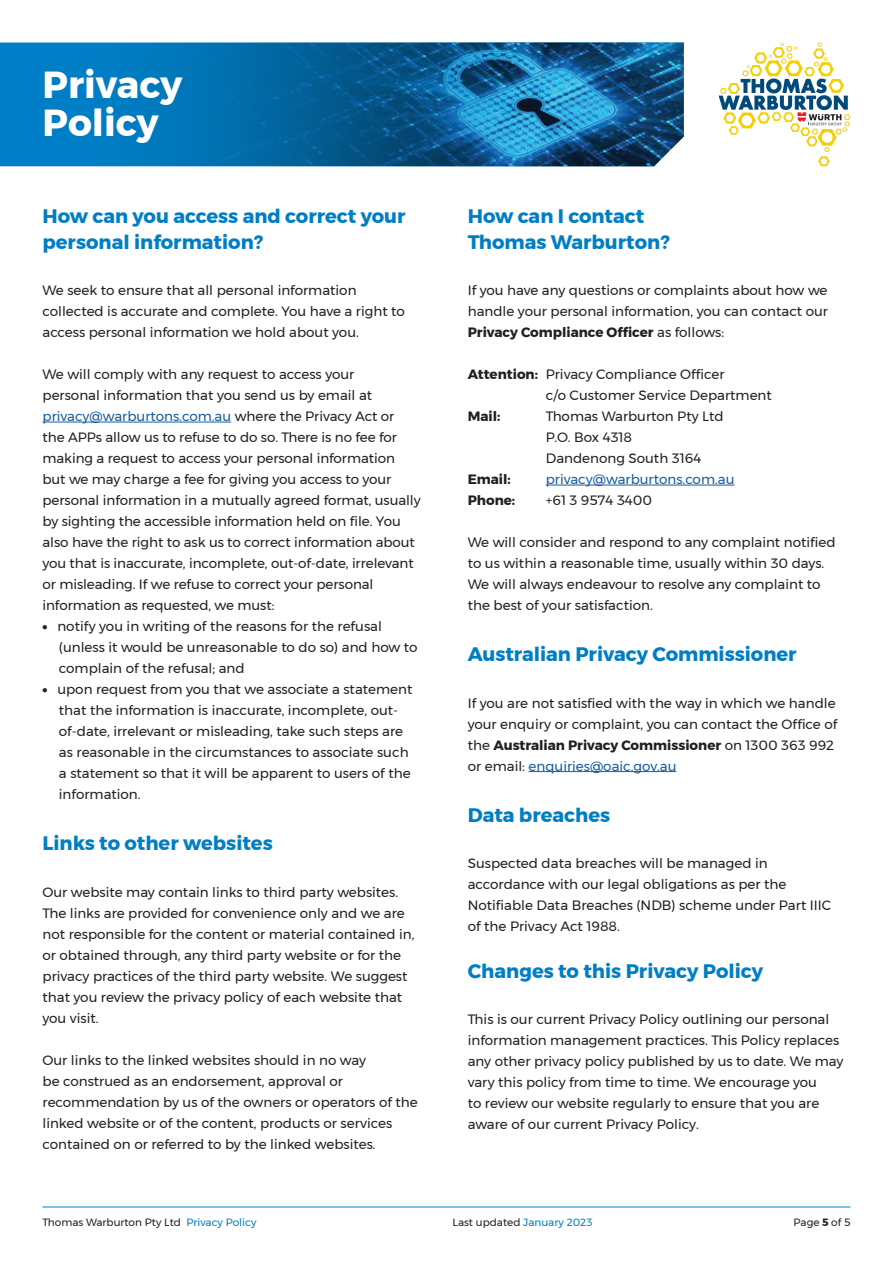
<style>
.page{position:relative;width:893px;height:1263px;background:#fff}
.page>*{position:absolute;margin:0;border:0;box-sizing:border-box;transform-origin:0 0}
.t1{font:700 37.5px/37.5px "Montserrat";color:#fff}
.t2{font:700 19.5px/25.5px "Montserrat";color:#007ec5}
.t3{font:13.5px/21px "Montserrat";color:#231f20}
.t4{font:13.5px "Montserrat";color:#175d9e}
.t5{font:700 13.5px "Montserrat";color:#231f20}
.t6{font:10.5px "Montserrat";color:#231f20}
.s1{color:#175d9e}
.s2{font-weight:900}
.s3{font-weight:700}
.s4{color:#007ec5}
</style>
<div class="page">
<svg style="left:719px;top:43px;width:131px;height:123px"></svg>
<hr style="left:43px;top:1206px;width:807px;height:1px;background:#007ec5">
<hr style="left:43px;top:422px;width:188px;height:1px;background:#175d9e">
<hr style="left:546px;top:485px;width:188px;height:1px;background:#175d9e">
<hr style="left:529px;top:771px;width:147px;height:1px;background:#175d9e">
<div style="left:0;top:43px;width:65px;height:123px;background:#007ec5"></div>
<img style="left:65px;top:43px;width:619px;height:123px">
<h1 class="t1" style="left:43px;top:66px;width:141px">Privacy<br>Policy</h1>
<h2 class="t2" style="left:43px;top:203px;width:365px">How can you access and correct your personal information?</h2>
<p class="t3" style="left:43px;top:280px;width:364px">We seek to ensure that all personal information collected is accurate and complete. You have a right to access personal information we hold about you.</p>
<p class="t3" style="left:43px;top:364px;width:380px">We will comply with any request to access your<br>personal information that you send us by email at <span class="s1">privacy@warburtons.com.au</span> where the Privacy Act or<br>the APPs allow us to refuse to do so. There is no fee for making a request to access your personal information but we may charge a fee for giving you access to your personal information in a mutually agreed format, usually by sighting the accessible information held on file. You also have the right to ask us to correct information about you that is inaccurate, incomplete, out-of-date, irrelevant or misleading. If we refuse to correct your personal information as requested, we must:</p>
<p class="t3" style="left:59px;top:616px;width:360px;text-indent:-16px"><span class="s2">•</span> notify you in writing of the reasons for the refusal (unless it would be unreasonable to do so) and how to complain of the refusal; and</p>
<p class="t3" style="left:59px;top:679px;width:355px;text-indent:-16px"><span class="s2">•</span> upon request from you that we associate a statement that the information is inaccurate, incomplete, out&shy;of-date, irrelevant or misleading, take such steps are as reasonable in the circumstances to associate such a statement so that it will be apparent to users of the information.</p>
<h2 class="t2" style="left:43px;top:830px;width:232px">Links to other websites</h2>
<p class="t3" style="left:43px;top:881px;width:373px">Our website may contain links to third party websites.<br>The links are provided for convenience only and we are not responsible for the content or material contained in, or obtained through, any third party website or for the privacy practices of the third party website. We suggest that you review the privacy policy of each website that you visit.</p>
<p class="t3" style="left:43px;top:1049px;width:377px">Our links to the linked websites should in no way<br>be construed as an endorsement, approval or recommendation by us of the owners or operators of the linked website or of the content, products or services contained on or referred to by the linked websites.</p>
<h2 class="t2" style="left:468px;top:203px;width:203px">How can I contact<br>Thomas Warburton?</h2>
<p class="t3" style="left:468px;top:280px;width:362px;text-align:justify">If you have any questions or complaints about how we handle your personal information, you can contact our <span class="s3">Privacy Compliance Officer</span> as follows:</p>
<p class="t3" style="left:546px;top:364px;width:228px;text-indent:-78px"><span class="s3">Attention:</span> Privacy Compliance Officer<br>c/o Customer Service Department</p>
<p class="t5" style="left:468px;top:405px;width:34px">Mail:</p>
<p class="t3" style="left:546px;top:406px;width:179px">Thomas Warburton Pty Ltd<br>P.O. Box 4318<br>Dandenong South 3164</p>
<p class="t5" style="left:468px;top:468px;width:45px">Email:</p>
<p class="t4" style="left:546px;top:469px;width:190px">privacy@warburtons.com.au</p>
<p class="t5" style="left:468px;top:489px;width:49px">Phone:</p>
<p class="t3" style="left:546px;top:490px;width:108px">+61 3 9574 3400</p>
<p class="t3" style="left:468px;top:532px;width:369px">We will consider and respond to any complaint notified to us within a reasonable time, usually within 30 days.<br>We will always endeavour to resolve any complaint to the best of your satisfaction.</p>
<h2 class="t2" style="left:468px;top:641px;width:330px">Australian Privacy Commissioner</h2>
<p class="t3" style="left:468px;top:692px;width:371px">If you are not satisfied with the way in which we handle your enquiry or complaint, you can contact the Office of the <span class="s3">Australian Privacy Commissioner</span> on 1300 363 992 or email: <span class="s1">enquiries@oaic.gov.au</span></p>
<h2 class="t2" style="left:468px;top:802px;width:144px">Data breaches</h2>
<p class="t3" style="left:468px;top:853px;width:365px">Suspected data breaches will be managed in accordance with our legal obligations as per the Notifiable Data Breaches (NDB) scheme under Part IIIC of the Privacy Act 1988.</p>
<h2 class="t2" style="left:468px;top:958px;width:297px">Changes to this Privacy Policy</h2>
<p class="t3" style="left:468px;top:1009px;width:377px">This is our current Privacy Policy outlining our personal information management practices. This Policy replaces any other privacy policy published by us to date. We may vary this policy from time to time. We encourage you<br>to review our website regularly to ensure that you are aware of our current Privacy Policy.</p>
<p class="t6" style="left:43px;top:1214px;width:215px">Thomas Warburton Pty Ltd <span class="s4">Privacy Policy</span></p>
<p class="t6" style="left:793px;top:1214px;width:58px">Page <span class="s3">5</span> of 5</p>
<p class="t6" style="left:453px;top:1214px;width:141px">Last updated <span class="s4">January 2023</span></p>
</div>
